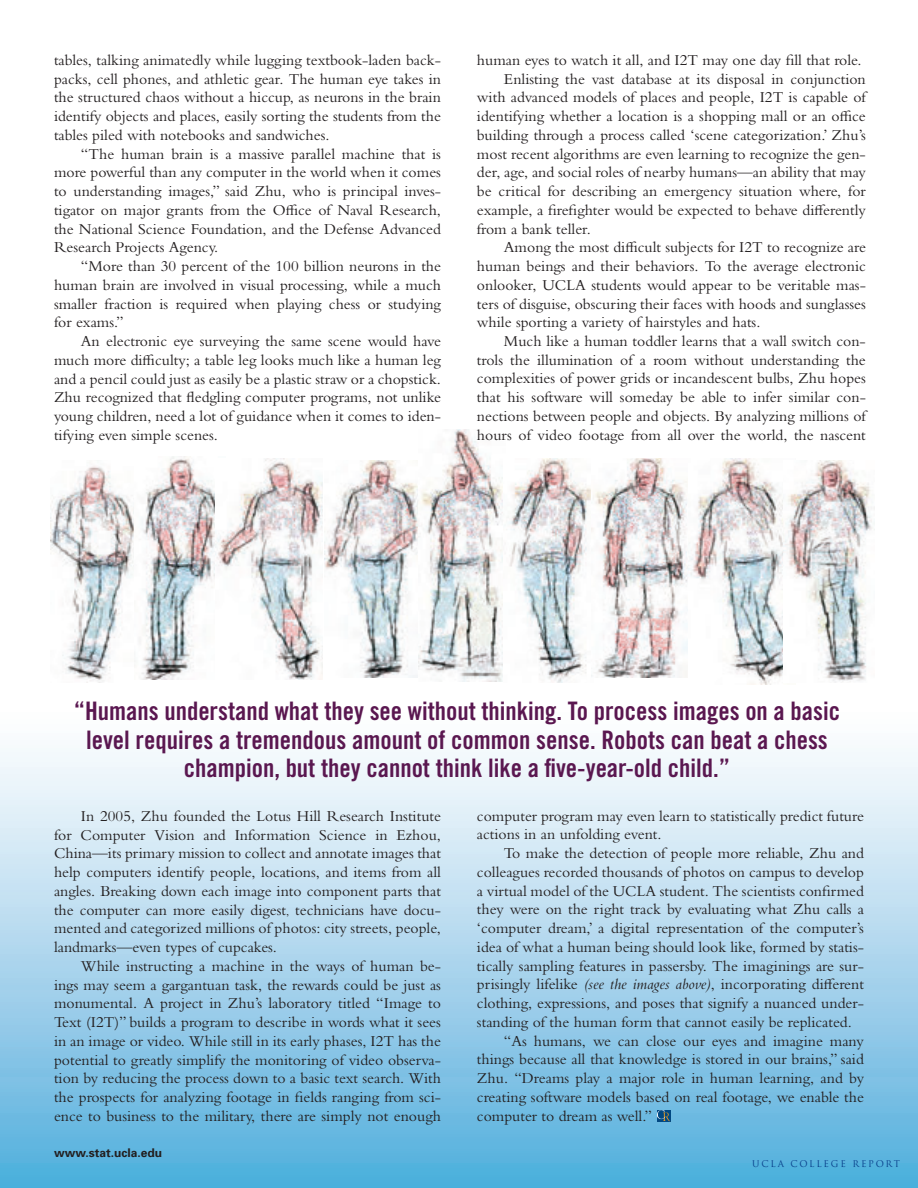
<style>
.page{position:relative;width:918px;height:1188px;background:#fff}
.page>*{position:absolute;margin:0;border:0;box-sizing:border-box;transform-origin:0 0}
.t1{font:25.5px/28px "Trade Gothic Bold Cond Twenty";color:#5a1750;text-align:center}
.t2{font:15.75px/18.8px "Bembo MT Std";color:#231f20;text-align:justify}
.t3{font:700 12px "Univers";color:#231f20}
.t4{font:9px "Trajan";letter-spacing:.2em;color:#083e89}
.s1{font-size:12px}
.s2{font-style:italic}
</style>
<div class="page">
<div style="left:0;top:711px;width:918px;height:477px;background:linear-gradient(to bottom,#fff,#53aedc)"></div>
<img style="left:50px;top:466px;width:84px;height:217px">
<img style="left:134px;top:457px;width:82px;height:223px">
<img style="left:216px;top:458px;width:107px;height:222px">
<img style="left:324px;top:461px;width:95px;height:216px">
<img style="left:419px;top:430px;width:84px;height:251px">
<img style="left:507px;top:459px;width:84px;height:223px">
<img style="left:591px;top:458px;width:97px;height:220px">
<img style="left:688px;top:459px;width:95px;height:225px">
<img style="left:783px;top:461px;width:89px;height:222px">
<svg style="left:657px;top:1110px;width:13px;height:11px"></svg>
<p class="t2" style="left:54px;top:50px;width:389px">tables, talking animatedly while lugging textbook-laden back&shy;packs, cell phones, and athletic gear. The human eye takes in the structured chaos without a hiccup, as neurons in the brain identify objects and places, easily sorting the students from the tables piled with notebooks and sandwiches.</p>
<p class="t2" style="left:54px;top:144px;width:389px;text-indent:27px">“The human brain is a massive parallel machine that is more powerful than any computer in the world when it comes to understanding images,” said Zhu, who is principal inves&shy;tigator on major grants from the Office of Naval Research, the National Science Foundation, and the Defense Advanced Research Projects Agency.</p>
<p class="t2" style="left:54px;top:257px;width:389px;text-indent:27px">“More than 30 percent of the 100 billion neurons in the human brain are involved in visual processing, while a much smaller fraction is required when playing chess or studying for exams.”</p>
<p class="t2" style="left:54px;top:331px;width:389px;text-indent:27px">An electronic eye surveying the same scene would have much more difficulty; a table leg looks much like a human leg and a pencil could just as easily be a plastic straw or a chopstick.<br>Zhu recognized that fledgling computer programs, not unlike young children, need a lot of guidance when it comes to iden&shy;tifying even simple scenes.</p>
<p class="t2" style="left:477px;top:50px;width:386px">human eyes to watch it all, and I2T may one day fill that role.</p>
<p class="t2" style="left:504px;top:69px;width:363px">Enlisting the vast database at its disposal in conjunction</p>
<p class="t2" style="left:477px;top:88px;width:390px">with advanced models of places and people, I2T is capable of</p>
<p class="t2" style="left:477px;top:106px;width:390px">identifying whether a location is a shopping mall or an office</p>
<p class="t2" style="left:477px;top:125px;width:390px">building through a process called ‘scene categorization.’ Zhu’s</p>
<p class="t2" style="left:477px;top:144px;width:390px">most recent algorithms are even learning to recognize the gen-</p>
<p class="t2" style="left:477px;top:163px;width:390px">der, age, and social roles of nearby humans—an ability that may</p>
<p class="t2" style="left:477px;top:181px;width:390px">be critical for describing an emergency situation where, for</p>
<p class="t2" style="left:477px;top:200px;width:390px">example, a firefighter would be expected to behave differently</p>
<p class="t2" style="left:477px;top:219px;width:115px">from a bank teller.</p>
<p class="t2" style="left:504px;top:238px;width:363px">Among the most difficult subjects for I2T to recognize are</p>
<p class="t2" style="left:477px;top:256px;width:390px">human beings and their behaviors. To the average electronic</p>
<p class="t2" style="left:477px;top:275px;width:390px">onlooker, UCLA students would appear to be veritable mas-</p>
<p class="t2" style="left:477px;top:294px;width:390px">ters of disguise, obscuring their faces with hoods and sunglasses</p>
<p class="t2" style="left:477px;top:313px;width:285px">while sporting a variety of hairstyles and hats.</p>
<p class="t2" style="left:504px;top:331px;width:363px">Much like a human toddler learns that a wall switch con-</p>
<p class="t2" style="left:477px;top:350px;width:390px">trols the illumination of a room without understanding the</p>
<p class="t2" style="left:477px;top:369px;width:390px">complexities of power grids or incandescent bulbs, Zhu hopes</p>
<p class="t2" style="left:477px;top:388px;width:390px">that his software will someday be able to infer similar con-</p>
<p class="t2" style="left:477px;top:406px;width:390px">nections between people and objects. By analyzing millions of</p>
<p class="t2" style="left:477px;top:425px;width:390px">hours of video footage from all over the world, the nascent</p>
<h1 class="t1" style="left:74px;top:697px;width:768px">“Humans understand what they see without thinking. To process images on a basic level requires a tremendous amount of common sense. Robots can beat a chess champion, but they cannot think like a five-year-old child.”</h1>
<p class="t2" style="left:54px;top:806px;width:389px;text-indent:27px">In 2005, Zhu founded the Lotus Hill Research Institute for Computer Vision and Information Science in Ezhou, China—its primary mission to collect and annotate images that help computers identify people, locations, and items from all angles. Breaking down each image into component parts that the computer can more easily digest<span class="s1">,</span> technicians have docu&shy;mented and categorized millions of photos: city streets, people, landmarks—even types of cupcakes.</p>
<p class="t2" style="left:54px;top:956px;width:389px;text-indent:27px">While instructing a machine in the ways of human be&shy;ings may seem a gargantuan task, the rewards could be just as monumental. A project in Zhu’s laboratory titled “Image to Text (I2T)” builds a program to describe in words what it sees in an image or video. While still in its early phases, I2T has the potential to greatly simplify the monitoring of video observa&shy;tion by reducing the process down to a basic text search. With the prospects for analyzing footage in fields ranging from sci&shy;ence to business to the military, there are simply not enough</p>
<p class="t3" style="left:54px;top:1145px;width:110px">www.stat.ucla.edu</p>
<p class="t2" style="left:477px;top:806px;width:388px">computer program may even learn to statistically predict future actions in an unfolding event.</p>
<p class="t2" style="left:504px;top:844px;width:362px">To make the detection of people more reliable, Zhu and</p>
<p class="t2" style="left:477px;top:862px;width:388px">colleagues recorded thousands of photos on campus to develop</p>
<p class="t2" style="left:477px;top:881px;width:389px">a virtual model of the UCLA student. The scientists confirmed</p>
<p class="t2" style="left:477px;top:900px;width:388px">they were on the right track by evaluating what Zhu calls a</p>
<p class="t2" style="left:477px;top:919px;width:389px">‘computer dream,’ a digital representation of the computer’s</p>
<p class="t2" style="left:477px;top:937px;width:389px">idea of what a human being should look like, formed by statis-</p>
<p class="t2" style="left:477px;top:956px;width:388px">tically sampling features in passersby. The imaginings are sur-</p>
<p class="t2" style="left:477px;top:975px;width:389px">prisingly lifelike <span class="s2">(see the images above)</span>, incorporating different</p>
<p class="t2" style="left:477px;top:994px;width:388px">clothing, expressions, and poses that signify a nuanced under-</p>
<p class="t2" style="left:477px;top:1012px;width:376px">standing of the human form that cannot easily be replicated.</p>
<p class="t2" style="left:504px;top:1031px;width:361px">“As humans, we can close our eyes and imagine many</p>
<p class="t2" style="left:477px;top:1050px;width:388px">things because all that knowledge is stored in our brains,” said</p>
<p class="t2" style="left:477px;top:1068px;width:389px">Zhu. “Dreams play a major role in human learning, and by</p>
<p class="t2" style="left:477px;top:1087px;width:388px">creating software models based on real footage, we enable the</p>
<p class="t2" style="left:477px;top:1106px;width:177px">computer to dream as well.”</p>
<p class="t4" style="left:752px;top:1159px;width:149px">UCLA COLLEGE REPORT</p>
</div>
